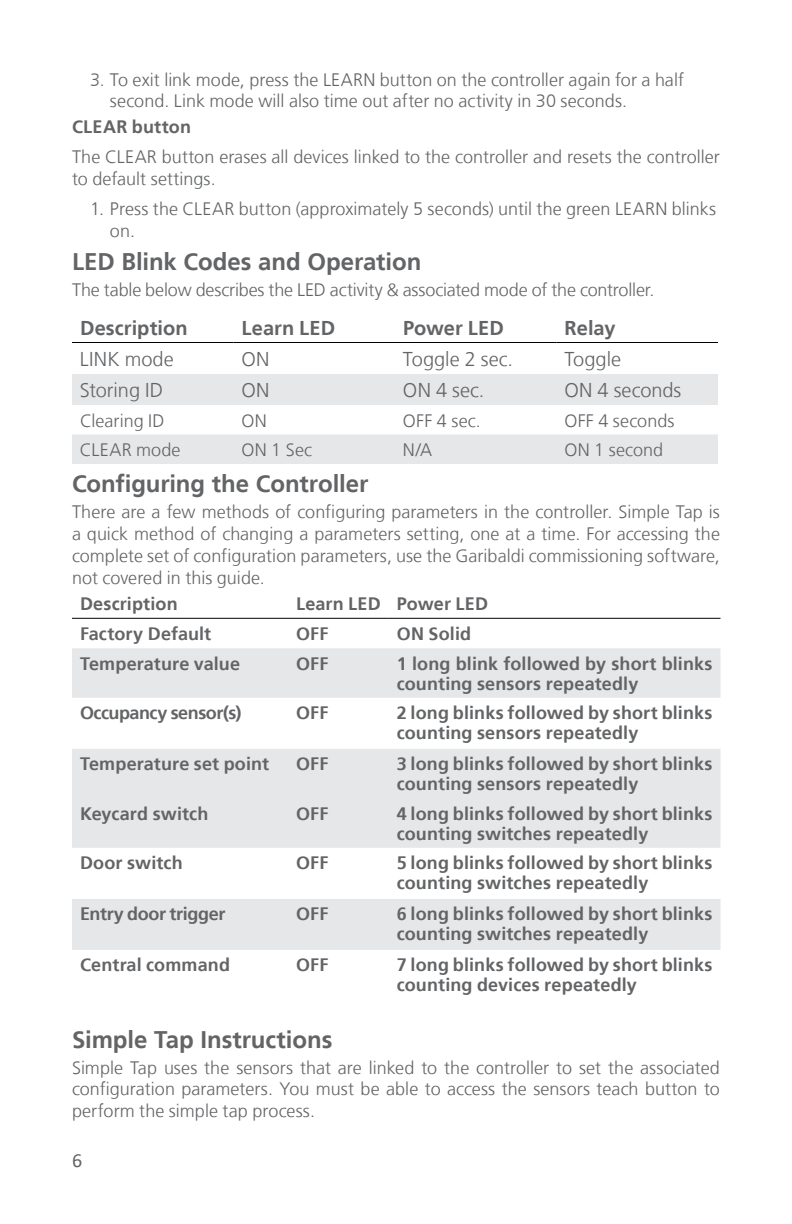
<style>
.page{position:relative;width:792px;height:1224px;background:#fff}
.page>*{position:absolute;margin:0;border:0;box-sizing:border-box;transform-origin:0 0}
.t1{font:700 24px "Frutiger LT";letter-spacing:-.005em;color:#636466}
.t2{font:300 20px "Frutiger LT";color:#636466}
.t3{font:700 20px "Frutiger LT";letter-spacing:.005em;color:#636466}
.t4{font:20px "Calibri";color:#636466}
.t5{font:300 18px/22px "Frutiger LT";letter-spacing:.005em;color:#636466}
.t6{font:700 18px/20px "Frutiger LT Std";letter-spacing:.01em;color:#636466}
.t7{font:700 18px "Frutiger LT";letter-spacing:.01em;color:#636466}
.t8{font:700 18px "Frutiger LT Std";letter-spacing:-.025em;color:#636466}
.t9{font:700 18px "Frutiger LT Std";letter-spacing:-.02em;color:#636466}
</style>
<div class="page">
<svg style="left:72px;top:374px;width:646px;height:90px;fill:#e6e7e8"></svg>
<hr style="left:72px;top:342px;width:162px;height:1px;background:#000">
<hr style="left:234px;top:342px;width:161px;height:1px;background:#000">
<hr style="left:395px;top:342px;width:161px;height:1px;background:#000">
<hr style="left:556px;top:342px;width:162px;height:1px;background:#000">
<svg style="left:72px;top:648px;width:648px;height:302px;fill:#e6e7e8"></svg>
<hr style="left:72px;top:618px;width:216px;height:1px;background:#000">
<hr style="left:288px;top:618px;width:101px;height:1px;background:#000">
<hr style="left:389px;top:618px;width:331px;height:1px;background:#000">
<p class="t5" style="left:110px;top:69px;width:576px;text-indent:-20px">3. To exit link mode, press the LEARN button on the controller again for a half second. Link mode will also time out after no activity in 30 seconds.</p>
<p class="t7" style="left:72px;top:117px;width:121px">CLEAR button</p>
<p class="t5" style="left:72px;top:147px;width:649px">The CLEAR button erases all devices linked to the controller and resets the controller to default settings.</p>
<p class="t5" style="left:110px;top:199px;width:608px;text-indent:-20px">1. Press the CLEAR button (approximately 5 seconds) until the green LEARN blinks on.</p>
<h1 class="t1" style="left:72px;top:247px;width:351px">LED Blink Codes and Operation</h1>
<p class="t5" style="left:72px;top:279px;width:584px">The table below describes the LED activity &amp; associated mode of the controller.</p>
<p class="t3" style="left:80px;top:316px;width:109px">Description</p>
<p class="t3" style="left:242px;top:316px;width:95px">Learn LED</p>
<p class="t3" style="left:403px;top:316px;width:102px">Power LED</p>
<p class="t3" style="left:564px;top:316px;width:53px">Relay</p>
<p class="t2" style="left:80px;top:348px;width:95px">LINK mode</p>
<p class="t2" style="left:241px;top:348px;width:30px">ON</p>
<p class="t2" style="left:403px;top:348px;width:112px">Toggle 2 sec.</p>
<p class="t2" style="left:564px;top:348px;width:58px">Toggle</p>
<p class="t2" style="left:80px;top:379px;width:85px">Storing ID</p>
<p class="t2" style="left:241px;top:379px;width:30px">ON</p>
<p class="t2" style="left:403px;top:379px;width:83px">ON 4 sec.</p>
<p class="t2" style="left:564px;top:379px;width:118px">ON 4 seconds</p>
<p class="t5" style="left:80px;top:410px;width:86px">Clearing ID</p>
<p class="t5" style="left:241px;top:410px;width:27px">ON</p>
<p class="t5" style="left:403px;top:410px;width:79px">OFF 4 sec.</p>
<p class="t5" style="left:564px;top:410px;width:111px">OFF 4 seconds</p>
<p class="t5" style="left:80px;top:439px;width:102px">CLEAR mode</p>
<p class="t5" style="left:241px;top:439px;width:72px">ON 1 Sec</p>
<p class="t5" style="left:403px;top:439px;width:31px">N/A</p>
<p class="t5" style="left:564px;top:439px;width:100px">ON 1 second</p>
<h1 class="t1" style="left:72px;top:470px;width:298px">Configuring the Controller</h1>
<p class="t5" style="left:72px;top:501px;width:650px;text-align:justify">There are a few methods of configuring parameters in the controller. Simple Tap is a quick method of changing a parameters setting, one at a time. For accessing the complete set of configuration parameters, use the Garibaldi commissioning software, not covered in this guide.</p>
<p class="t7" style="left:80px;top:593px;width:99px">Description</p>
<p class="t7" style="left:296px;top:593px;width:194px">Learn LED Power LED</p>
<p class="t6" style="left:80px;top:624px;width:133px">Factory Default</p>
<p class="t6" style="left:296px;top:624px;width:34px">OFF</p>
<p class="t6" style="left:397px;top:624px;width:76px">ON Solid</p>
<p class="t6" style="left:80px;top:654px;width:162px">Temperature value</p>
<p class="t6" style="left:296px;top:654px;width:34px">OFF</p>
<p class="t6" style="left:397px;top:654px;width:317px">1 long blink followed by short blinks counting sensors repeatedly</p>
<p class="t8" style="left:80px;top:702px;width:163px">Occupancy sensor(s)</p>
<p class="t6" style="left:296px;top:703px;width:34px">OFF</p>
<p class="t6" style="left:397px;top:703px;width:317px">2 long blinks followed by short blinks counting sensors repeatedly</p>
<p class="t6" style="left:80px;top:754px;width:191px">Temperature set point</p>
<p class="t6" style="left:296px;top:754px;width:34px">OFF</p>
<p class="t6" style="left:397px;top:754px;width:317px">3 long blinks followed by short blinks counting sensors repeatedly</p>
<p class="t6" style="left:80px;top:804px;width:130px">Keycard switch</p>
<p class="t6" style="left:296px;top:804px;width:34px">OFF</p>
<p class="t6" style="left:397px;top:804px;width:317px">4 long blinks followed by short blinks counting switches repeatedly</p>
<p class="t6" style="left:80px;top:853px;width:104px">Door switch</p>
<p class="t6" style="left:296px;top:853px;width:34px">OFF</p>
<p class="t6" style="left:397px;top:853px;width:317px">5 long blinks followed by short blinks counting switches repeatedly</p>
<p class="t9" style="left:80px;top:904px;width:147px">Entry door trigger</p>
<p class="t6" style="left:296px;top:904px;width:34px">OFF</p>
<p class="t6" style="left:397px;top:904px;width:317px">6 long blinks followed by short blinks counting switches repeatedly</p>
<p class="t6" style="left:80px;top:955px;width:152px">Central command</p>
<p class="t6" style="left:296px;top:955px;width:34px">OFF</p>
<p class="t6" style="left:397px;top:955px;width:317px">7 long blinks followed by short blinks counting devices repeatedly</p>
<h1 class="t1" style="left:72px;top:1025px;width:262px">Simple Tap Instructions</h1>
<p class="t5" style="left:72px;top:1057px;width:649px;text-align:justify">Simple Tap uses the sensors that are linked to the controller to set the associated configuration parameters. You must be able to access the sensors teach button to perform the simple tap process.</p>
<p class="t4" style="left:72px;top:1146px;width:12px">6</p>
</div>
